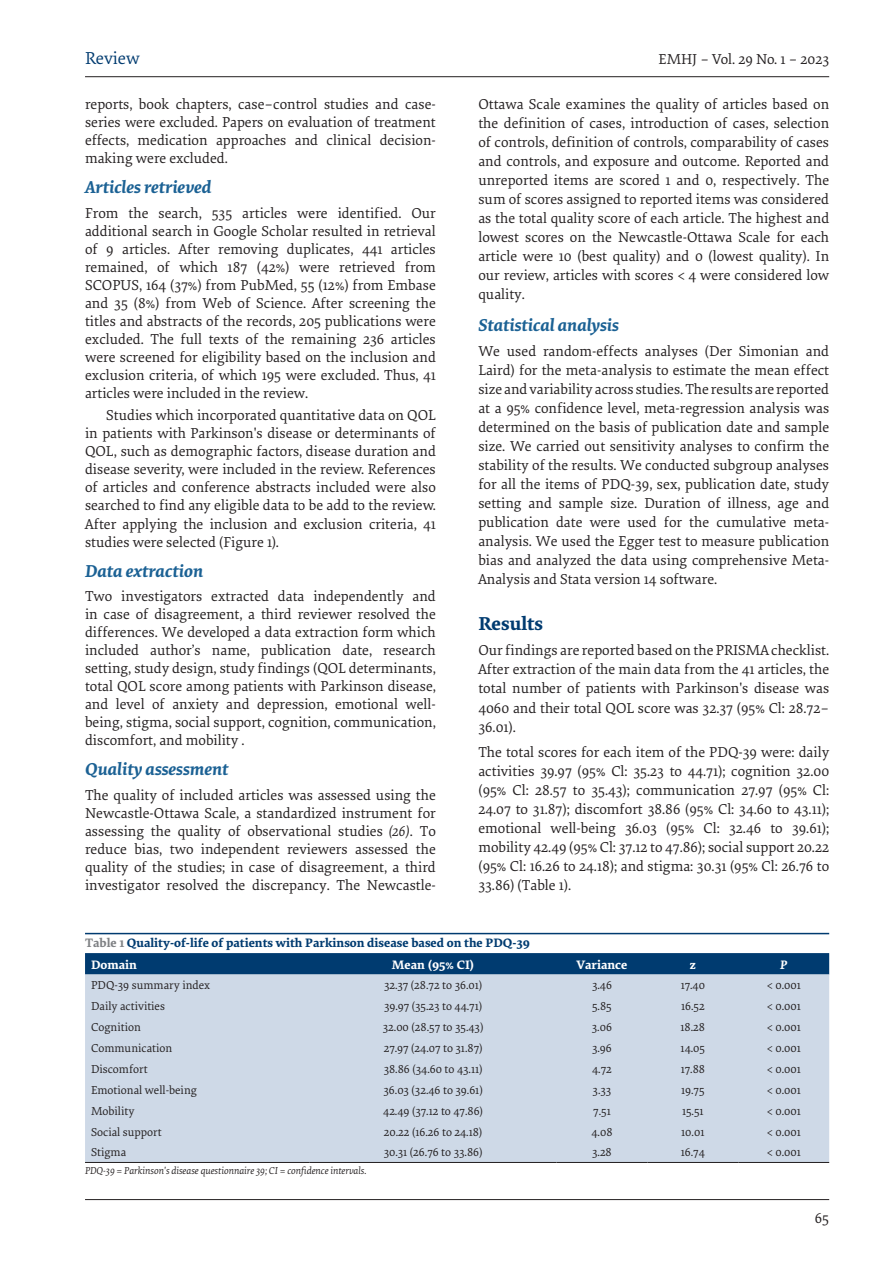
<style>
.page{position:relative;width:893px;height:1263px;background:#fff}
.page>*{position:absolute;margin:0;border:0;box-sizing:border-box;transform-origin:0 0}
.t1{font:700 19.5px "Elena";color:#003b70}
.t2{font:italic 700 18px "Elena";color:#1b6194}
.t3{font:18px "Elena";color:#003b70}
.Body_1{font:15px/19px "Elena";color:#231f20;text-align:justify}
.Body{font:15px/18px "Elena";color:#231f20;text-align:justify}
.tabletit{font:700 12.75px "Elena";color:#003b70}
.tabletxt1{font:700 12.75px "Elena";color:#fff}
.tabletxt1-2{font:italic 700 12.75px "Elena";color:#fff}
.tabletxt{font:12px "Elena";color:#231f20}
.tablenote{font:italic 10.5px "Elena";color:#231f20}
.s1{font-style:italic}
.s2{color:#808285}
</style>
<div class="page">
<hr style="left:85px;top:1199px;width:744px;height:1px;background:#231f20">
<hr style="left:85px;top:76px;width:744px;height:1px;background:#231f20">
<hr style="left:85px;top:933px;width:744px;height:1px;background:#003b70">
<svg style="left:85px;top:953px;width:744px;height:21px;background:#023c71"></svg>
<div style="left:85px;top:974px;width:744px;height:188px;background:#ced9e7"></div>
<hr style="left:85px;top:1162px;width:225px;height:1px;background:#231f20">
<hr style="left:310px;top:1162px;width:246px;height:1px;background:#231f20">
<hr style="left:556px;top:1162px;width:91px;height:1px;background:#231f20">
<hr style="left:647px;top:1162px;width:91px;height:1px;background:#231f20">
<hr style="left:738px;top:1162px;width:91px;height:1px;background:#231f20">
<div style="left:91px;top:959px;width:213px;height:13px;background:#003b70"></div>
<div style="left:316px;top:959px;width:234px;height:13px;background:#003b70"></div>
<div style="left:562px;top:959px;width:79px;height:13px;background:#003b70"></div>
<div style="left:653px;top:959px;width:79px;height:13px;background:#003b70"></div>
<div style="left:744px;top:959px;width:79px;height:13px;background:#003b70"></div>
<p class="t3" style="left:85px;top:46px;width:56px">Review</p>
<p class="Body_1" style="left:658px;top:49px;width:172px">EMHJ – Vol. 29 No. 1 – 2023</p>
<p class="Body" style="left:85px;top:95px;width:352px">reports, book chapters, case–control studies and case&shy;series were excluded. Papers on evaluation of treatment effects, medication approaches and clinical decision&shy;making were excluded.</p>
<h2 class="t2" style="left:85px;top:174px;width:128px">Articles retrieved</h2>
<p class="Body_1" style="left:85px;top:203px;width:352px;line-height:18px">From the search, 535 articles were identified. Our additional search in Google Scholar resulted in retrieval of 9 articles. After removing duplicates, 441 articles remained, of which 187 (42%) were retrieved from SCOPUS, 164 (37%) from PubMed, 55 (12%) from Embase and 35 (8%) from Web of Science. After screening the titles and abstracts of the records, 205 publications were excluded. The full texts of the remaining 236 articles were screened for eligibility based on the inclusion and exclusion criteria, of which 195 were excluded. Thus, 41 articles were included in the review.</p>
<p class="Body" style="left:85px;top:406px;width:352px;text-indent:21px">Studies which incorporated quantitative data on QOL in patients with Parkinson's disease or determinants of QOL, such as demographic factors, disease duration and disease severity, were included in the review. References of articles and conference abstracts included were also searched to find any eligible data to be add to the review.<br>After applying the inclusion and exclusion criteria, 41 studies were selected (Figure 1).</p>
<h2 class="t2" style="left:85px;top:557px;width:120px">Data extraction</h2>
<p class="Body_1" style="left:85px;top:587px;width:352px;line-height:18px">Two investigators extracted data independently and in case of disagreement, a third reviewer resolved the differences. We developed a data extraction form which included author’s name, publication date, research setting, study design, study findings (QOL determinants, total QOL score among patients with Parkinson disease, and level of anxiety and depression, emotional well&shy;being, stigma, social support, cognition, communication, discomfort, and mobility .</p>
<h2 class="t2" style="left:85px;top:756px;width:145px">Quality assessment</h2>
<p class="Body_1" style="left:85px;top:785px;width:352px;line-height:18px">The quality of included articles was assessed using the Newcastle-Ottawa Scale, a standardized instrument for assessing the quality of observational studies <span class="s1">(26)</span>. To reduce bias, two independent reviewers assessed the quality of the studies; in case of disagreement, a third investigator resolved the discrepancy. The Newcastle-</p>
<p class="Body_1" style="left:478px;top:94px;width:352px">Ottawa Scale examines the quality of articles based on the definition of cases, introduction of cases, selection of controls, definition of controls, comparability of cases and controls, and exposure and outcome. Reported and unreported items are scored 1 and 0, respectively. The sum of scores assigned to reported items was considered as the total quality score of each article. The highest and lowest scores on the Newcastle-Ottawa Scale for each article were 10 (best quality) and 0 (lowest quality). In our review, articles with scores &lt; 4 were considered low quality.</p>
<h2 class="t2" style="left:478px;top:311px;width:142px">Statistical analysis</h2>
<p class="Body_1" style="left:478px;top:341px;width:352px">We used random-effects analyses (Der Simonian and Laird) for the meta-analysis to estimate the mean effect size and variability across studies. The results are reported at a 95% confidence level, meta-regression analysis was determined on the basis of publication date and sample size. We carried out sensitivity analyses to confirm the stability of the results. We conducted subgroup analyses for all the items of PDQ-39, sex, publication date, study setting and sample size. Duration of illness, age and publication date were used for the cumulative meta&shy;analysis. We used the Egger test to measure publication bias and analyzed the data using comprehensive Meta-Analysis and Stata version 14 software.</p>
<h1 class="t1" style="left:478px;top:609px;width:66px">Results</h1>
<p class="Body_1" style="left:478px;top:640px;width:352px">Our findings are reported based on the PRISMA checklist.<br>After extraction of the main data from the 41 articles, the total number of patients with Parkinson's disease was 4060 and their total QOL score was 32.37 (95% Cl: 28.72– 36.01).</p>
<p class="Body_1" style="left:478px;top:742px;width:352px">The total scores for each item of the PDQ-39 were: daily activities 39.97 (95% Cl: 35.23 to 44.71); cognition 32.00 (95% Cl: 28.57 to 35.43); communication 27.97 (95% Cl:<br>24.07 to 31.87); discomfort 38.86 (95% Cl: 34.60 to 43.11); emotional well-being 36.03 (95% Cl: 32.46 to 39.61); mobility 42.49 (95% Cl: 37.12 to 47.86); social support 20.22 (95% Cl: 16.26 to 24.18); and stigma: 30.31 (95% Cl: 26.76 to 33.86) (Table 1).</p>
<p class="tabletit" style="left:85px;top:933px;width:447px"><span class="s2">Table 1</span> Quality-of-life of patients with Parkinson disease based on the PDQ-39</p>
<p class="tabletxt1" style="left:91px;top:955px;width:47px">Domain</p>
<p class="tabletxt1" style="left:392px;top:955px;width:84px">Mean (95% CI)</p>
<p class="tabletxt1" style="left:576px;top:955px;width:52px">Variance</p>
<p class="tabletxt1" style="left:690px;top:955px;width:8px">z</p>
<p class="tabletxt1-2" style="left:780px;top:955px;width:9px">P</p>
<p class="tabletxt" style="left:91px;top:977px;width:121px">PDQ-39 summary index</p>
<p class="tabletxt" style="left:384px;top:977px;width:100px">32.37 (28.72 to 36.01)</p>
<p class="tabletxt" style="left:592px;top:977px;width:21px">3.46</p>
<p class="tabletxt" style="left:681px;top:977px;width:26px">17.40</p>
<p class="tabletxt" style="left:767px;top:977px;width:36px">&lt; 0.001</p>
<p class="tabletxt" style="left:91px;top:998px;width:76px">Daily activities</p>
<p class="tabletxt" style="left:384px;top:998px;width:100px">39.97 (35.23 to 44.71)</p>
<p class="tabletxt" style="left:592px;top:998px;width:21px">5.85</p>
<p class="tabletxt" style="left:681px;top:998px;width:25px">16.52</p>
<p class="tabletxt" style="left:767px;top:998px;width:36px">&lt; 0.001</p>
<p class="tabletxt" style="left:91px;top:1019px;width:51px">Cognition</p>
<p class="tabletxt" style="left:383px;top:1019px;width:102px">32.00 (28.57 to 35.43)</p>
<p class="tabletxt" style="left:592px;top:1019px;width:22px">3.06</p>
<p class="tabletxt" style="left:681px;top:1019px;width:26px">18.28</p>
<p class="tabletxt" style="left:767px;top:1019px;width:36px">&lt; 0.001</p>
<p class="tabletxt" style="left:91px;top:1040px;width:83px">Communication</p>
<p class="tabletxt" style="left:384px;top:1040px;width:100px">27.97 (24.07 to 31.87)</p>
<p class="tabletxt" style="left:592px;top:1040px;width:21px">3.96</p>
<p class="tabletxt" style="left:681px;top:1040px;width:26px">14.05</p>
<p class="tabletxt" style="left:767px;top:1040px;width:36px">&lt; 0.001</p>
<p class="tabletxt" style="left:91px;top:1061px;width:58px">Discomfort</p>
<p class="tabletxt" style="left:384px;top:1061px;width:100px">38.86 (34.60 to 43.11)</p>
<p class="tabletxt" style="left:592px;top:1061px;width:21px">4.72</p>
<p class="tabletxt" style="left:681px;top:1061px;width:26px">17.88</p>
<p class="tabletxt" style="left:767px;top:1061px;width:36px">&lt; 0.001</p>
<p class="tabletxt" style="left:91px;top:1082px;width:107px">Emotional well-being</p>
<p class="tabletxt" style="left:383px;top:1082px;width:101px">36.03 (32.46 to 39.61)</p>
<p class="tabletxt" style="left:593px;top:1082px;width:20px">3.33</p>
<p class="tabletxt" style="left:681px;top:1082px;width:25px">19.75</p>
<p class="tabletxt" style="left:767px;top:1082px;width:36px">&lt; 0.001</p>
<p class="tabletxt" style="left:91px;top:1102px;width:45px">Mobility</p>
<p class="tabletxt" style="left:383px;top:1102px;width:101px">42.49 (37.12 to 47.86)</p>
<p class="tabletxt" style="left:593px;top:1102px;width:19px">7.51</p>
<p class="tabletxt" style="left:682px;top:1102px;width:23px">15.51</p>
<p class="tabletxt" style="left:767px;top:1102px;width:36px">&lt; 0.001</p>
<p class="tabletxt" style="left:91px;top:1123px;width:72px">Social support</p>
<p class="tabletxt" style="left:384px;top:1123px;width:100px">20.22 (16.26 to 24.18)</p>
<p class="tabletxt" style="left:591px;top:1123px;width:23px">4.08</p>
<p class="tabletxt" style="left:681px;top:1123px;width:25px">10.01</p>
<p class="tabletxt" style="left:767px;top:1123px;width:36px">&lt; 0.001</p>
<p class="tabletxt" style="left:91px;top:1144px;width:37px">Stigma</p>
<p class="tabletxt" style="left:384px;top:1144px;width:100px">30.31 (26.76 to 33.86)</p>
<p class="tabletxt" style="left:592px;top:1144px;width:21px">3.28</p>
<p class="tabletxt" style="left:681px;top:1144px;width:26px">16.74</p>
<p class="tabletxt" style="left:767px;top:1144px;width:36px">&lt; 0.001</p>
<p class="tablenote" style="left:85px;top:1163px;width:283px">PDQ-39 = Parkinson's disease questionnaire 39; CI = confidence intervals.</p>
<p class="Body_1" style="left:815px;top:1208px;width:16px">65</p>
</div>
